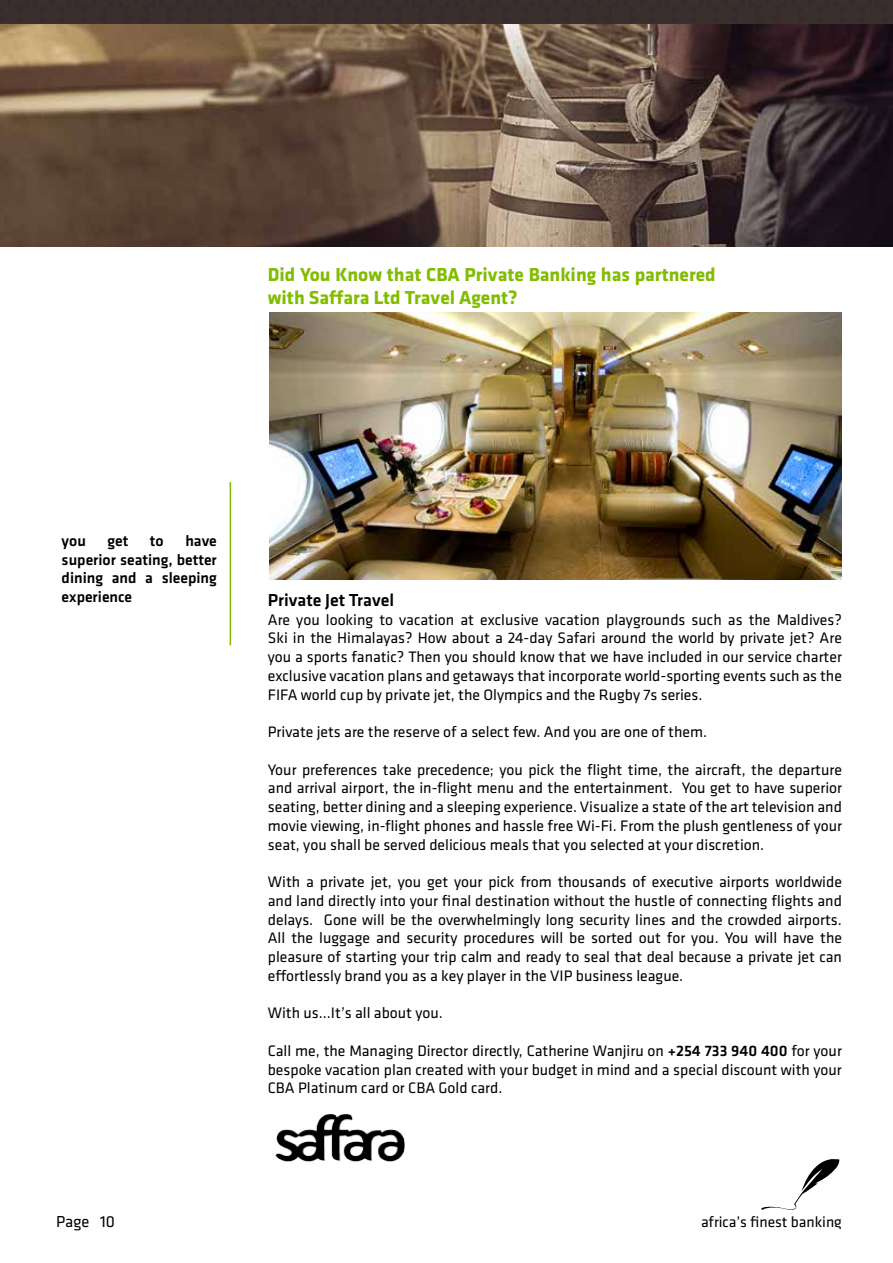
<style>
.page{position:relative;width:893px;height:1263px;background:#fff}
.page>*{position:absolute;margin:0;border:0;box-sizing:border-box;transform-origin:0 0}
.t1{font:700 19.5px/22.5px "Klavika";color:#82bc00}
.t2{font:500 18px "Klavika";color:#000}
.t3{font:16.5px "Klavika";color:#000}
.t4{font:15.75px/18.8px "Klavika";color:#000;text-align:justify}
.t5{font:500 15.75px/18.8px "Klavika";color:#000;text-align:justify}
.t6{font:15.45px "Klavika";color:#000}
.s1{font-weight:500}
</style>
<div class="page">
<svg style="left:761px;top:1159px;width:79px;height:51px"></svg>
<img style="left:0;top:24px;width:893px;height:223px">
<div style="left:0;top:0;width:893px;height:24px;background:#392f2c"></div>
<hr style="left:230px;top:482px;width:1px;height:163px;background:#82bc00">
<img style="left:269px;top:312px;width:573px;height:267px">
<img style="left:275px;top:1114px;width:130px;height:48px">
<p class="t1" style="left:268px;top:263px;width:449px">Did You Know that CBA Private Banking has partnered with Saffara Ltd Travel Agent?</p>
<p class="t5" style="left:62px;top:531px;width:157px;text-indent:124px">have superior seating, better dining and a sleeping experience</p>
<p class="t5" style="left:62px;top:531px;width:26px">you</p>
<p class="t5" style="left:108px;top:531px;width:22px">get</p>
<p class="t5" style="left:150px;top:531px;width:15px">to</p>
<p class="t2" style="left:268px;top:588px;width:128px">Private Jet Travel</p>
<p class="t4" style="left:268px;top:609px;width:576px">Are you looking to vacation at exclusive vacation playgrounds such as the Maldives?<br>Ski in the Himalayas? How about a 24-day Safari around the world by private jet? Are you a sports fanatic? Then you should know that we have included in our service charter exclusive vacation plans and getaways that incorporate world-sporting events such as the FIFA world cup by private jet, the Olympics and the Rugby 7s series.</p>
<p class="t4" style="left:268px;top:722px;width:441px">Private jets are the reserve of a select few. And you are one of them.</p>
<p class="t4" style="left:268px;top:759px;width:576px">Your preferences take precedence; you pick the flight time, the aircraft, the departure and arrival airport, the in-flight menu and the entertainment. You get to have superior seating, better dining and a sleeping experience. Visualize a state of the art television and movie viewing, in-flight phones and hassle free Wi-Fi. From the plush gentleness of your seat, you shall be served delicious meals that you selected at your discretion.</p>
<p class="t4" style="left:268px;top:872px;width:576px">With a private jet, you get your pick from thousands of executive airports worldwide and land directly into your final destination without the hustle of connecting flights and delays. Gone will be the overwhelmingly long security lines and the crowded airports.<br>All the luggage and security procedures will be sorted out for you. You will have the pleasure of starting your trip calm and ready to seal that deal because a private jet can effortlessly brand you as a key player in the VIP business league.</p>
<p class="t4" style="left:268px;top:1003px;width:177px">With us...It’s all about you.</p>
<p class="t4" style="left:268px;top:1041px;width:576px">Call me, the Managing Director directly, Catherine Wanjiru on <span class="s1">+254 733 940 400</span> for your bespoke vacation plan created with your budget in mind and a special discount with your CBA Platinum card or CBA Gold card.</p>
<p class="t3" style="left:56px;top:1211px;width:60px">Page 10</p>
<p class="t6" style="left:701px;top:1212px;width:142px">africa’s finest banking</p>
</div>
